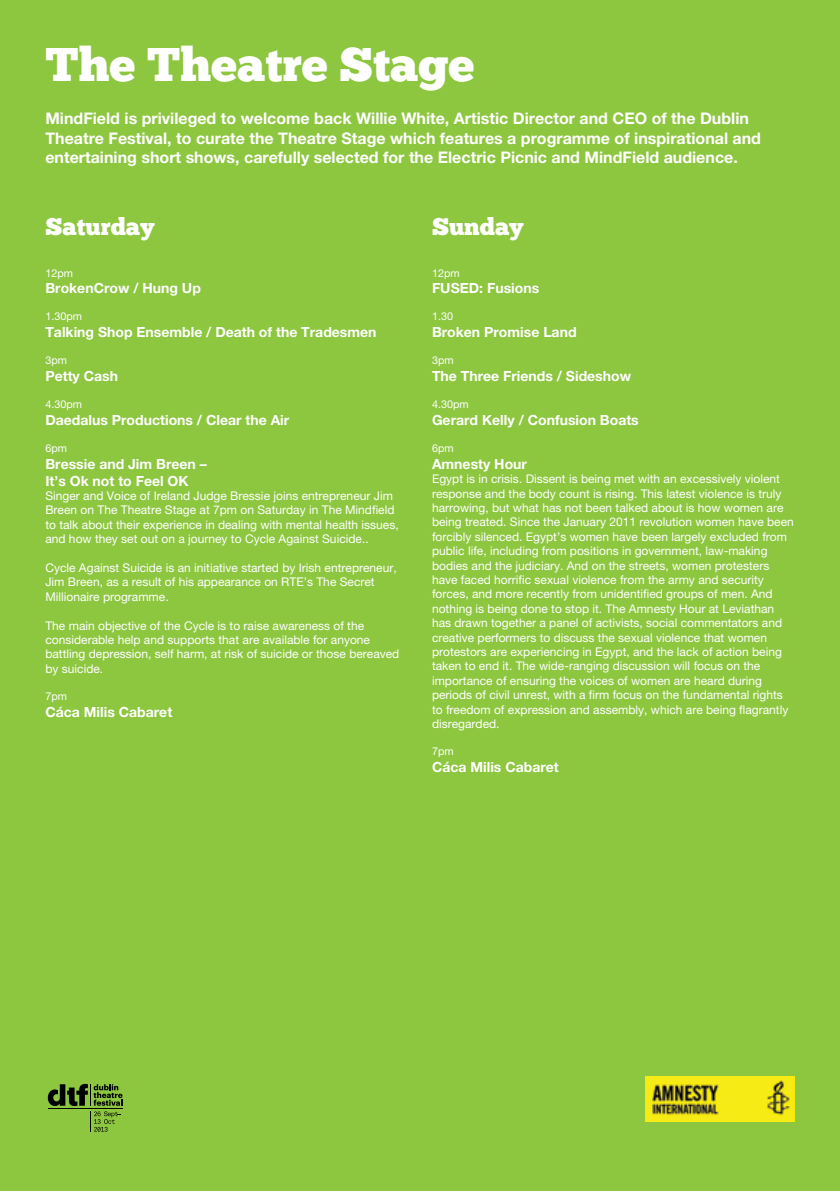
<style>
.page{position:relative;width:840px;height:1191px;background:#fff}
.page>*{position:absolute;margin:0;border:0;box-sizing:border-box;transform-origin:0 0}
.t1{font:47.2px "Chunk Five";color:#fff}
.t2{font:24px "Chunk Five";color:#fff}
.t3{font:700 16px/19.2px "Helvetica Neue LT Pro";color:#fff}
.t4{font:700 14px/16.8px "Helvetica Neue LT Pro";color:#fff}
.t5{font:12px/14.4px "Helvetica Neue LT Pro";color:#fff}
.t6{font:10.8px "Helvetica Neue LT Pro";color:#fff}
</style>
<div class="page">
<div style="left:0;top:0;width:839px;height:1191px;background:#8dc63f"></div>
<img style="left:645px;top:1077px;width:149px;height:44px">
<svg style="left:48px;top:1083px;width:74px;height:48px"></svg>
<hr style="left:48px;top:1108px;width:74px;height:1px;background:#000">
<h1 class="t1" style="left:45px;top:42px;width:430px">The Theatre Stage</h1>
<p class="t3" style="left:45px;top:109px;width:716px">MindField is privileged to welcome back Willie White, Artistic Director and CEO of the Dublin<br>Theatre Festival, to curate the Theatre Stage which features a programme of inspirational and entertaining short shows, carefully selected for the Electric Picnic and MindField audience.</p>
<h2 class="t2" style="left:45px;top:216px;width:110px">Saturday</h2>
<p class="t6" style="left:45px;top:266px;width:29px">12pm</p>
<p class="t4" style="left:45px;top:280px;width:157px">BrokenCrow / Hung Up</p>
<p class="t6" style="left:45px;top:310px;width:38px">1.30pm</p>
<p class="t4" style="left:45px;top:323px;width:332px">Talking Shop Ensemble / Death of the Tradesmen</p>
<p class="t6" style="left:45px;top:354px;width:23px">3pm</p>
<p class="t4" style="left:45px;top:367px;width:74px">Petty Cash</p>
<p class="t6" style="left:45px;top:398px;width:38px">4.30pm</p>
<p class="t4" style="left:45px;top:411px;width:245px">Daedalus Productions / Clear the Air</p>
<p class="t6" style="left:45px;top:441px;width:23px">6pm</p>
<p class="t4" style="left:45px;top:455px;width:163px">Bressie and Jim Breen –<br>It’s Ok not to Feel OK</p>
<p class="t5" style="left:45px;top:488px;width:354px">Singer and Voice of Ireland Judge Bressie joins entrepreneur Jim Breen on The Theatre Stage at 7pm on Saturday in The Mindfield to talk about their experience in dealing with mental health issues, and how they set out on a journey to Cycle Against Suicide..</p>
<p class="t5" style="left:45px;top:560px;width:352px">Cycle Against Suicide is an initiative started by Irish entrepreneur,<br>Jim Breen, as a result of his appearance on RTE’s The Secret<br>Millionaire programme.</p>
<p class="t5" style="left:45px;top:618px;width:355px">The main objective of the Cycle is to raise awareness of the considerable help and supports that are available for anyone battling depression, self harm, at risk of suicide or those bereaved by suicide.</p>
<p class="t6" style="left:45px;top:689px;width:23px">7pm</p>
<p class="t4" style="left:45px;top:703px;width:128px">Cáca Milis Cabaret</p>
<h2 class="t2" style="left:432px;top:216px;width:93px">Sunday</h2>
<p class="t6" style="left:432px;top:266px;width:29px">12pm</p>
<p class="t4" style="left:432px;top:280px;width:109px">FUSED: Fusions</p>
<p class="t6" style="left:432px;top:310px;width:23px">1.30</p>
<p class="t4" style="left:432px;top:323px;width:146px">Broken Promise Land</p>
<p class="t6" style="left:432px;top:354px;width:23px">3pm</p>
<p class="t4" style="left:432px;top:367px;width:200px">The Three Friends / Sideshow</p>
<p class="t6" style="left:432px;top:398px;width:38px">4.30pm</p>
<p class="t4" style="left:432px;top:411px;width:208px">Gerard Kelly / Confusion Boats</p>
<p class="t6" style="left:432px;top:441px;width:23px">6pm</p>
<p class="t4" style="left:432px;top:455px;width:96px">Amnesty Hour</p>
<p class="t5" style="left:432px;top:471px;width:363px">Egypt is in crisis. Dissent is being met with an excessively violent response and the body count is rising. This latest violence is truly harrowing, but what has not been talked about is how women are being treated. Since the January 2011 revolution women have been forcibly silenced. Egypt’s women have been largely excluded from public life, including from positions in government, law-making bodies and the judiciary. And on the streets, women protesters have faced horrific sexual violence from the army and security forces, and more recently from unidentified groups of men. And nothing is being done to stop it. The Amnesty Hour at Leviathan has drawn together a panel of activists, social commentators and creative performers to discuss the sexual violence that women protestors are experiencing in Egypt, and the lack of action being taken to end it. The wide-ranging discussion will focus on the importance of ensuring the voices of women are heard during periods of civil unrest, with a firm focus on the fundamental rights to freedom of expression and assembly, which are being flagrantly disregarded.</p>
<p class="t6" style="left:432px;top:745px;width:23px">7pm</p>
<p class="t4" style="left:432px;top:758px;width:128px">Cáca Milis Cabaret</p>
</div>
